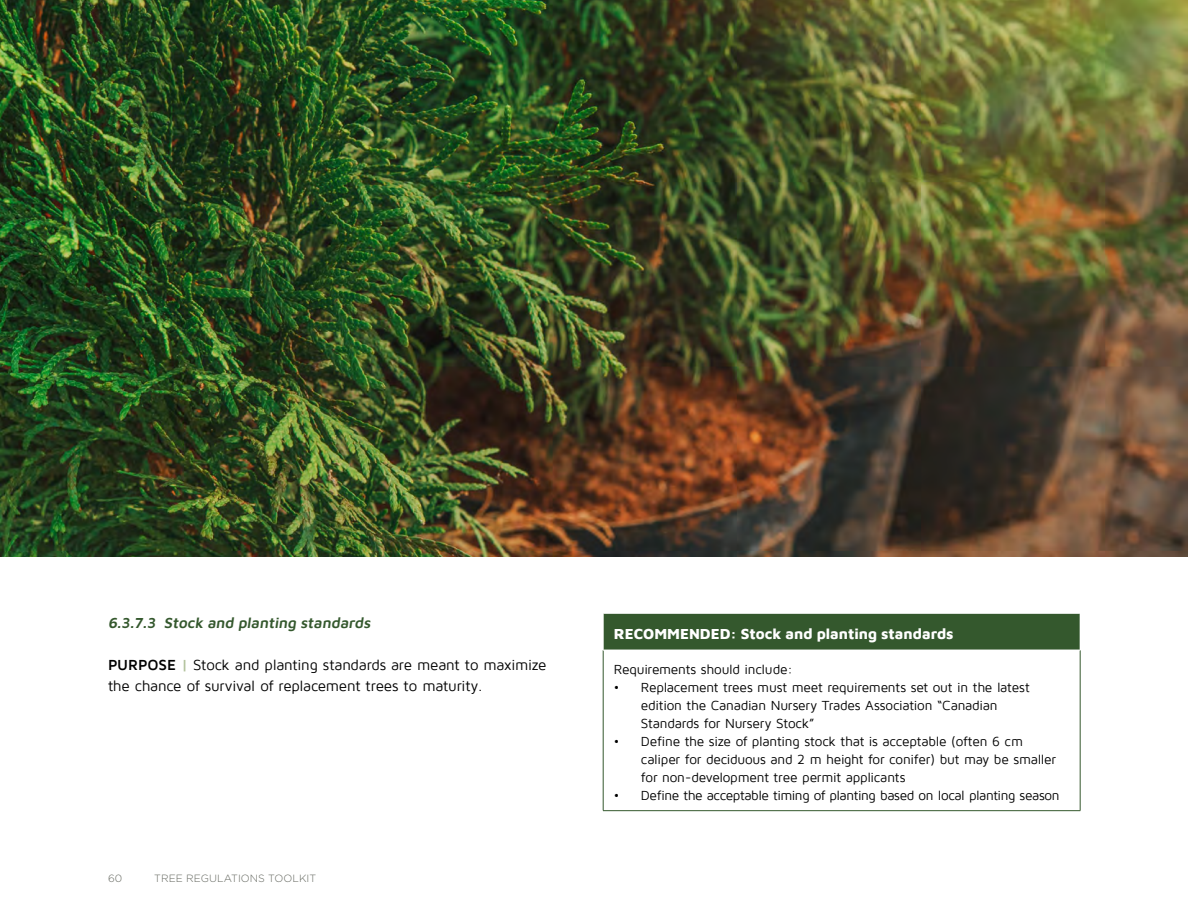
<style>
.page{position:relative;width:1188px;height:918px;background:#fff}
.page>*{position:absolute;margin:0;border:0;box-sizing:border-box;transform-origin:0 0}
.t1{font:15px/21px "Maven Pro";letter-spacing:-.015em;color:#000}
.t2{font:800 15px "Maven Pro";color:#fff}
.t3{font:600 15px "Maven Pro";color:#34582d}
.t4{font:13.5px/18px "Maven Pro";letter-spacing:-.015em;color:#000}
.t5{font:300 10.5px "Gotham";letter-spacing:.005em;color:#63665e}
.s1{font-weight:700}
.s2{font-weight:700;color:#b2c29c}
</style>
<div class="page">
<div style="left:603px;top:613px;width:477px;height:37px;background:#34582d"></div>
<hr style="left:603px;top:650px;width:1px;height:160px;background:#34582d">
<hr style="left:1080px;top:650px;width:1px;height:160px;background:#34582d">
<hr style="left:603px;top:613px;width:477px;height:1px;background:#fff">
<hr style="left:603px;top:614px;width:1px;height:36px;background:#fff">
<hr style="left:603px;top:650px;width:477px;height:1px;background:#fff">
<hr style="left:603px;top:810px;width:477px;height:1px;background:#34582d">
<img style="left:0;top:0;width:1188px;height:556px">
<p class="t3" style="left:108px;top:612px;width:267px">6.3.7.3 Stock and planting standards</p>
<p class="t1" style="left:108px;top:654px;width:440px"><span class="s1">PURPOSE</span> <span class="s2">|</span> Stock and planting standards are meant to maximize the chance of survival of replacement trees to maturity.</p>
<p class="t5" style="left:108px;top:871px;width:16px">60</p>
<p class="t5" style="left:154px;top:871px;width:164px">TREE REGULATIONS TOOLKIT</p>
<p class="t2" style="left:614px;top:623px;width:341px">RECOMMENDED: Stock and planting standards</p>
<p class="t4" style="left:614px;top:660px;width:180px">Requirements should include:</p>
<p class="t4" style="left:641px;top:678px;width:390px;text-indent:-27px">• Replacement trees must meet requirements set out in the latest edition the Canadian Nursery Trades Association “Canadian<br>Standards for Nursery Stock”</p>
<p class="t4" style="left:641px;top:732px;width:417px;text-indent:-27px">• Define the size of planting stock that is acceptable (often 6 cm caliper for deciduous and 2 m height for conifer) but may be smaller for non-development tree permit applicants</p>
<p class="t4" style="left:614px;top:786px;width:447px">• Define the acceptable timing of planting based on local planting season</p>
</div>
